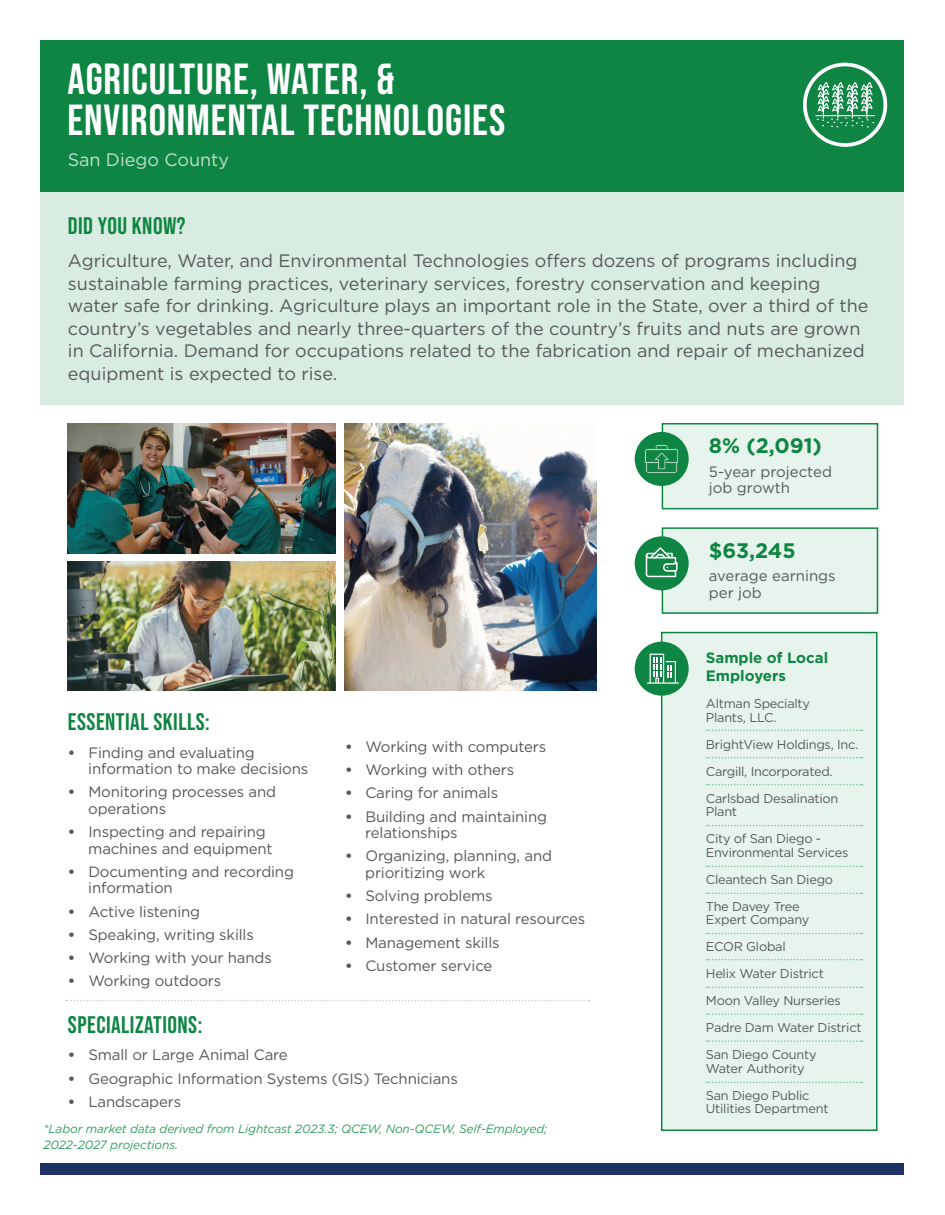
<style>
.page{position:relative;width:945px;height:1215px;background:#fff}
.page>*{position:absolute;margin:0;border:0;box-sizing:border-box;transform-origin:0 0}
.t1{font:43.5px/40.5px "Bebas Neue";letter-spacing:.02em;color:#fff}
.t2{font:24px "Bebas Neue";letter-spacing:.02em;color:#0e8542}
.t3{font:700 21px "Gotham";color:#0e8542}
.t4{font:18px/22.5px "Gotham";color:#57585a}
.t5{font:18px "Gotham";color:#fff}
.t6{font:15px/16.5px "Gotham";letter-spacing:-.01em;color:#57585a}
.t7{font:700 15px/18px "Gotham";color:#0e8542}
.t8{font:12.75px/27px "Gotham";letter-spacing:-.02em;color:#57585a}
.t9{font:italic 12px/16.5px "Gotham";letter-spacing:-.01em;color:#329e61}
.s1{font-weight:700}
</style>
<div class="page">
<div style="left:40px;top:40px;width:864px;height:154px;background:#0e8542"></div>
<div style="left:40px;top:193px;width:864px;height:212px;background:#d8ece1"></div>
<svg style="left:66px;top:1000px;width:523px;height:1px"></svg>
<div style="left:40px;top:1163px;width:864px;height:11px;background:#203365"></div>
<div style="left:662px;top:527px;width:216px;height:87px;background:#e6f4ed;border:2px solid #0e8542"></div>
<div style="left:635px;top:536px;width:54px;height:54px;background:#0e8542;border-radius:50%"></div>
<svg style="left:645px;top:547px;width:33px;height:31px"></svg>
<div style="left:803px;top:63px;width:84px;height:84px;border:4px solid #fff;border-radius:50%"></div>
<svg style="left:814px;top:81px;width:62px;height:47px"></svg>
<div style="left:662px;top:423px;width:216px;height:86px;background:#e6f4ed;border:2px solid #0e8542"></div>
<div style="left:635px;top:432px;width:54px;height:54px;background:#0e8542;border-radius:50%"></div>
<svg style="left:645px;top:445px;width:34px;height:28px"></svg>
<div style="left:661px;top:632px;width:217px;height:499px;background:#e6f4ed;border:2px solid #0e8542"></div>
<svg style="left:707px;top:730px;width:156px;height:1px"></svg>
<svg style="left:707px;top:757px;width:156px;height:1px"></svg>
<svg style="left:707px;top:784px;width:156px;height:1px"></svg>
<svg style="left:707px;top:933px;width:156px;height:1px"></svg>
<svg style="left:707px;top:959px;width:156px;height:1px"></svg>
<svg style="left:707px;top:987px;width:156px;height:1px"></svg>
<svg style="left:707px;top:1013px;width:156px;height:2px"></svg>
<svg style="left:707px;top:1040px;width:156px;height:2px"></svg>
<svg style="left:707px;top:1082px;width:156px;height:1px"></svg>
<div style="left:635px;top:642px;width:54px;height:54px;background:#0e8542;border-radius:50%"></div>
<svg style="left:647px;top:654px;width:32px;height:30px"></svg>
<svg style="left:707px;top:866px;width:156px;height:1px"></svg>
<svg style="left:707px;top:893px;width:156px;height:1px"></svg>
<svg style="left:707px;top:825px;width:156px;height:1px"></svg>
<img style="left:68px;top:423px;width:267px;height:131px">
<img style="left:68px;top:562px;width:267px;height:128px">
<img style="left:344px;top:423px;width:253px;height:267px">
<h1 class="t1" style="left:68px;top:58px;width:439px">AGRICULTURE, WATER, &amp;<br>ENVIRONMENTAL TECHNOLOGIES</h1>
<p class="t5" style="left:68px;top:148px;width:163px">San Diego County</p>
<h2 class="t2" style="left:68px;top:212px;width:119px">DID YOU KNOW?</h2>
<p class="t4" style="left:68px;top:249px;width:802px">Agriculture, Water, and Environmental Technologies offers dozens of programs including sustainable farming practices, veterinary services, forestry conservation and keeping water safe for drinking. Agriculture plays an important role in the State, over a third of the country’s vegetables and nearly three-quarters of the country’s fruits and nuts are grown in California. Demand for occupations related to the fabrication and repair of mechanized equipment is expected to rise.</p>
<h3 class="t3" style="left:709px;top:432px;width:115px">8% (2,091)</h3>
<p class="t6" style="left:709px;top:463px;width:125px">5-year projected job growth</p>
<h2 class="t2" style="left:68px;top:709px;width:143px">ESSENTIAL SKILLS:</h2>
<p class="t6" style="left:88px;top:744px;width:222px;text-indent:-20px"><span class="s1">•</span> Finding and evaluating information to make decisions</p>
<p class="t6" style="left:88px;top:784px;width:189px;text-indent:-20px"><span class="s1">•</span> Monitoring processes and operations</p>
<p class="t6" style="left:88px;top:823px;width:186px;text-indent:-20px"><span class="s1">•</span> Inspecting and repairing machines and equipment</p>
<p class="t6" style="left:88px;top:863px;width:207px;text-indent:-20px"><span class="s1">•</span> Documenting and recording information</p>
<p class="t6" style="left:68px;top:903px;width:134px"><span class="s1">•</span> Active listening</p>
<p class="t6" style="left:68px;top:926px;width:187px"><span class="s1">•</span> Speaking, writing skills</p>
<p class="t6" style="left:68px;top:949px;width:205px"><span class="s1">•</span> Working with your hands</p>
<p class="t6" style="left:68px;top:973px;width:155px"><span class="s1">•</span> Working outdoors</p>
<h2 class="t2" style="left:68px;top:1011px;width:136px">SPECIALIZATIONS:</h2>
<p class="t6" style="left:68px;top:1046px;width:221px"><span class="s1">•</span> Small or Large Animal Care</p>
<p class="t6" style="left:68px;top:1070px;width:391px"><span class="s1">•</span> Geographic Information Systems (GIS) Technicians</p>
<p class="t6" style="left:68px;top:1093px;width:115px"><span class="s1">•</span> Landscapers</p>
<p class="t9" style="left:44px;top:1120px;width:505px">*Labor market data derived from Lightcast 2023.3; QCEW, Non-QCEW, Self-Employed;<br>2022-2027 projections.</p>
<p class="t6" style="left:345px;top:738px;width:203px"><span class="s1">•</span> Working with computers</p>
<p class="t6" style="left:345px;top:761px;width:171px"><span class="s1">•</span> Working with others</p>
<p class="t6" style="left:345px;top:784px;width:155px"><span class="s1">•</span> Caring for animals</p>
<p class="t6" style="left:365px;top:808px;width:183px;text-indent:-20px"><span class="s1">•</span> Building and maintaining relationships</p>
<p class="t6" style="left:365px;top:847px;width:188px;text-indent:-20px"><span class="s1">•</span> Organizing, planning, and prioritizing work</p>
<p class="t6" style="left:345px;top:887px;width:149px"><span class="s1">•</span> Solving problems</p>
<p class="t6" style="left:345px;top:910px;width:242px"><span class="s1">•</span> Interested in natural resources</p>
<p class="t6" style="left:345px;top:934px;width:156px"><span class="s1">•</span> Management skills</p>
<p class="t6" style="left:345px;top:957px;width:149px"><span class="s1">•</span> Customer service</p>
<h3 class="t3" style="left:709px;top:536px;width:88px">$63,245</h3>
<p class="t6" style="left:709px;top:567px;width:128px">average earnings per job</p>
<p class="t7" style="left:706px;top:649px;width:124px">Sample of Local<br>Employers</p>
<p class="t8" style="left:706px;top:697px;width:106px;line-height:13.5px">Altman Specialty<br>Plants, LLC.</p>
<p class="t8" style="left:706px;top:731px;width:154px">BrightView Holdings, Inc.<br>Cargill, Incorporated.<br>Carlsbad Desalination</p>
<p class="t8" style="left:706px;top:798px;width:117px">Plant<br>City of San Diego -</p>
<p class="t8" style="left:706px;top:839px;width:144px">Environmental Services<br>Cleantech San Diego<br>The Davey Tree</p>
<p class="t8" style="left:706px;top:906px;width:157px">Expert Company<br>ECOR Global<br>Helix Water District<br>Moon Valley Nurseries<br>Padre Dam Water District<br>San Diego County</p>
<p class="t8" style="left:706px;top:1055px;width:105px">Water Authority<br>San Diego Public</p>
<p class="t8" style="left:706px;top:1095px;width:124px">Utilities Department</p>
</div>
